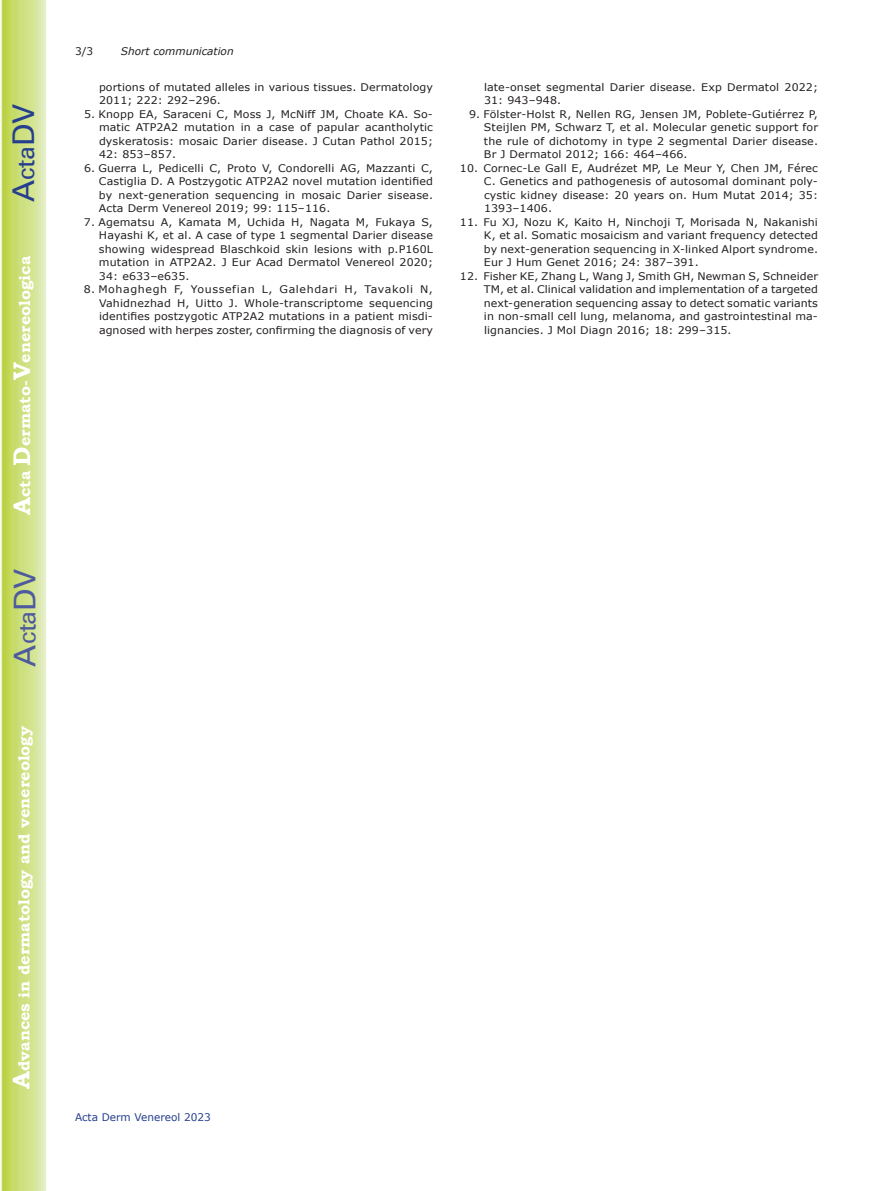
<style>
.page{position:relative;width:893px;height:1191px;background:#fff}
.page>*{position:absolute;margin:0;border:0;box-sizing:border-box;transform-origin:0 0}
.t1{font:30px "Univers";color:#4d5a9e}
.t2{font:30px "Univers";color:#253f8e}
.t3{font:700 15.75px "Bookman Old Style";color:#fff}
.t4{font:10.5px/13.5px "Verdana";letter-spacing:.01em;color:#231f20;text-align:justify;scale:1.05 1}
.t5{font:10.5px "Verdana";color:#253f8e}
.t6{font:italic 10.5px "Verdana";color:#231f20}
.t7{font:10.5px "Verdana";letter-spacing:.01em;color:#231f20}
.s1{font-size:24px}
</style>
<div class="page">
<svg style="left:1px;top:0;width:45px;height:1191px;background:#cfe084"></svg>
<h1 class="t2" style="left:6px;top:202px;width:100px;rotate:-90deg">A<span class="s1">cta</span>DV</h1>
<h2 class="t3" style="left:15px;top:515px;width:260px;rotate:-90deg"><span class="s1">A</span>cta <span class="s1">D</span>ermato-<span class="s1">V</span>enereologica</h2>
<h1 class="t1" style="left:7px;top:666px;width:100px;rotate:-90deg">A<span class="s1">cta</span>DV</h1>
<h2 class="t3" style="left:15px;top:1088px;width:364px;rotate:-90deg"><span class="s1">A</span>dvances in dermatology and venereology</h2>
<p class="t7" style="left:75px;top:44px;width:20px">3/3</p>
<p class="t6" style="left:121px;top:44px;width:114px">Short communication</p>
<p class="t4" style="left:99px;top:80px;width:320px">portions of mutated alleles in various tissues. Dermatology<br>2011; 222: 292–296.</p>
<p class="t4" style="left:99px;top:107px;width:320px;text-indent:-15px">5. Knopp EA, Saraceni C, Moss J, McNiff JM, Choate KA. So&shy;matic ATP2A2 mutation in a case of papular acantholytic dyskeratosis: mosaic Darier disease. J Cutan Pathol 2015; 42: 853–857.</p>
<p class="t4" style="left:99px;top:161px;width:320px;text-indent:-15px">6. Guerra L, Pedicelli C, Proto V, Condorelli AG, Mazzanti C, Castiglia D. A Postzygotic ATP2A2 novel mutation identified by next-generation sequencing in mosaic Darier sisease.<br>Acta Derm Venereol 2019; 99: 115–116.</p>
<p class="t4" style="left:99px;top:215px;width:320px;text-indent:-15px">7. Agematsu A, Kamata M, Uchida H, Nagata M, Fukaya S, Hayashi K, et al. A case of type 1 segmental Darier disease showing widespread Blaschkoid skin lesions with p.P160L mutation in ATP2A2. J Eur Acad Dermatol Venereol 2020; 34: e633–e635.</p>
<p class="t4" style="left:99px;top:282px;width:320px;text-indent:-15px">8. Mohaghegh F, Youssefian L, Galehdari H, Tavakoli N, Vahidnezhad H, Uitto J. Whole-transcriptome sequencing identifies postzygotic ATP2A2 mutations in a patient misdi&shy;agnosed with herpes zoster, confirming the diagnosis of very</p>
<p class="t4" style="left:484px;top:80px;width:320px">late-onset segmental Darier disease. Exp Dermatol 2022;<br>31: 943–948.</p>
<p class="t4" style="left:484px;top:107px;width:320px;text-indent:-15px">9. Fölster-Holst R, Nellen RG, Jensen JM, Poblete-Gutiérrez P, Steijlen PM, Schwarz T, et al. Molecular genetic support for the rule of dichotomy in type 2 segmental Darier disease.<br>Br J Dermatol 2012; 166: 464–466.</p>
<p class="t4" style="left:484px;top:161px;width:320px;text-indent:-24px">10. Cornec-Le Gall E, Audrézet MP, Le Meur Y, Chen JM, Férec C. Genetics and pathogenesis of autosomal dominant poly&shy;cystic kidney disease: 20 years on. Hum Mutat 2014; 35:<br>1393–1406.</p>
<p class="t4" style="left:484px;top:215px;width:320px;text-indent:-24px">11. Fu XJ, Nozu K, Kaito H, Ninchoji T, Morisada N, Nakanishi K, et al. Somatic mosaicism and variant frequency detected by next-generation sequencing in X-linked Alport syndrome.<br>Eur J Hum Genet 2016; 24: 387–391.</p>
<p class="t4" style="left:484px;top:269px;width:320px;text-indent:-24px">12. Fisher KE, Zhang L, Wang J, Smith GH, Newman S, Schneider TM, et al. Clinical validation and implementation of a targeted next-generation sequencing assay to detect somatic variants in non-small cell lung, melanoma, and gastrointestinal ma&shy;lignancies. J Mol Diagn 2016; 18: 299–315.</p>
<p class="t5" style="left:75px;top:1109px;width:137px">Acta Derm Venereol 2023</p>
</div>
